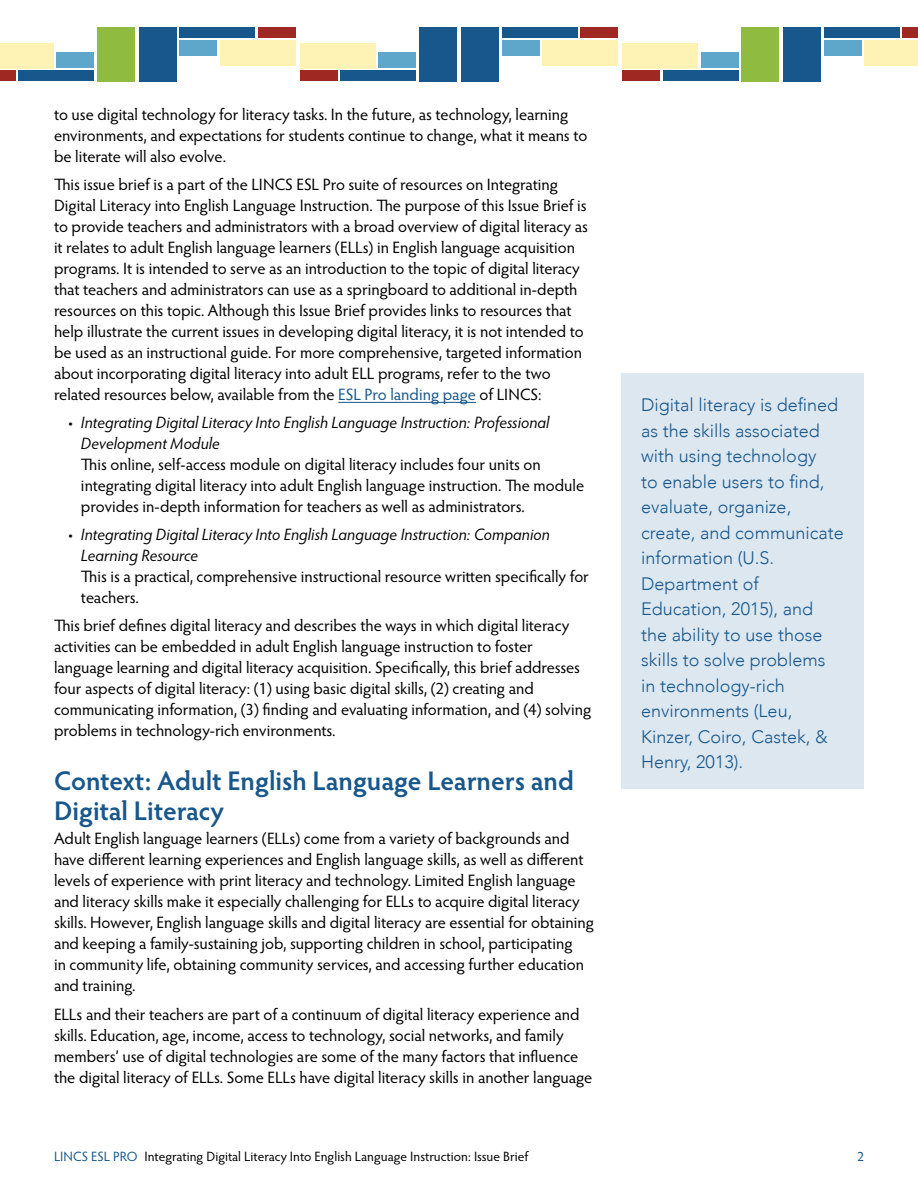
<style>
.page{position:relative;width:918px;height:1188px;background:#fff}
.page>*{position:absolute;margin:0;border:0;box-sizing:border-box;transform-origin:0 0}
.t1{font:600 27px/30px "Hypatia Sans Pro";letter-spacing:-.005em;color:#18578b}
.t2{font:300 18px/25.5px "Avenir";color:#18578b}
.t3{font:16.5px/21px "Hypatia Sans Pro";letter-spacing:-.005em;color:#000}
.t4{font:13.5px "Hypatia Sans Pro";color:#000}
.t5{font:13.5px "Hypatia Sans Pro";color:#18578b}
.s1{color:#18578b}
.s2{font-style:italic}
</style>
<div class="page">
<div style="left:19px;top:70px;width:75px;height:11px;background:#18578b"></div>
<div style="left:0;top:70px;width:16px;height:11px;background:#a02822"></div>
<div style="left:56px;top:52px;width:38px;height:16px;background:#5ea6ca"></div>
<div style="left:0;top:43px;width:54px;height:25px;background:#fef2b5"></div>
<div style="left:97px;top:27px;width:38px;height:54px;background:#8fbb41"></div>
<div style="left:180px;top:27px;width:75px;height:11px;background:#18578b"></div>
<div style="left:258px;top:27px;width:38px;height:11px;background:#a02822"></div>
<div style="left:180px;top:40px;width:37px;height:16px;background:#5ea6ca"></div>
<div style="left:220px;top:40px;width:76px;height:26px;background:#fef2b5"></div>
<div style="left:139px;top:27px;width:38px;height:54px;background:#18578b"></div>
<div style="left:341px;top:70px;width:75px;height:11px;background:#18578b"></div>
<div style="left:300px;top:70px;width:38px;height:11px;background:#a02822"></div>
<div style="left:379px;top:52px;width:37px;height:16px;background:#5ea6ca"></div>
<div style="left:300px;top:43px;width:76px;height:25px;background:#fef2b5"></div>
<div style="left:419px;top:27px;width:38px;height:54px;background:#18578b"></div>
<div style="left:502px;top:27px;width:75px;height:11px;background:#18578b"></div>
<div style="left:580px;top:27px;width:38px;height:11px;background:#a02822"></div>
<div style="left:502px;top:40px;width:37px;height:16px;background:#5ea6ca"></div>
<div style="left:542px;top:40px;width:76px;height:26px;background:#fef2b5"></div>
<div style="left:461px;top:27px;width:38px;height:54px;background:#18578b"></div>
<div style="left:663px;top:70px;width:75px;height:11px;background:#18578b"></div>
<div style="left:622px;top:70px;width:38px;height:11px;background:#a02822"></div>
<div style="left:701px;top:52px;width:37px;height:16px;background:#5ea6ca"></div>
<div style="left:622px;top:43px;width:76px;height:25px;background:#fef2b5"></div>
<div style="left:741px;top:27px;width:38px;height:54px;background:#8fbb41"></div>
<div style="left:824px;top:27px;width:75px;height:11px;background:#18578b"></div>
<div style="left:902px;top:27px;width:16px;height:11px;background:#a02822"></div>
<div style="left:824px;top:40px;width:38px;height:16px;background:#5ea6ca"></div>
<div style="left:864px;top:40px;width:54px;height:26px;background:#fef2b5"></div>
<div style="left:783px;top:27px;width:38px;height:54px;background:#18578b"></div>
<hr style="left:338px;top:402px;width:138px;height:1px;background:#18578b">
<div style="left:621px;top:373px;width:243px;height:415px;background:#dce7f0"></div>
<p class="t3" style="left:54px;top:103px;width:535px">to use digital technology for literacy tasks. In the future, as technology, learning environments, and expectations for students continue to change, what it means to be literate will also evolve.</p>
<p class="t3" style="left:54px;top:173px;width:535px">This issue brief is a part of the LINCS ESL Pro suite of resources on Integrating Digital Literacy into English Language Instruction. The purpose of this Issue Brief is to provide teachers and administrators with a broad overview of digital literacy as it relates to adult English language learners (ELLs) in English language acquisition programs. It is intended to serve as an introduction to the topic of digital literacy that teachers and administrators can use as a springboard to additional in-depth resources on this topic. Although this Issue Brief provides links to resources that help illustrate the current issues in developing digital literacy, it is not intended to be used as an instructional guide. For more comprehensive, targeted information about incorporating digital literacy into adult ELL programs, refer to the two related resources below, available from the <span class="s1">ESL Pro landing page</span> of LINCS:</p>
<p class="t3" style="left:81px;top:412px;width:505px;text-indent:-13px">• <span class="s2">Integrating Digital Literacy Into English Language Instruction: Professional Development Module<br></span>This online, self-access module on digital literacy includes four units on integrating digital literacy into adult English language instruction. The module provides in-depth information for teachers as well as administrators.</p>
<p class="t3" style="left:81px;top:524px;width:509px;text-indent:-13px">• <span class="s2">Integrating Digital Literacy Into English Language Instruction: Companion Learning Resource<br></span>This is a practical, comprehensive instructional resource written specifically for teachers.</p>
<p class="t3" style="left:54px;top:615px;width:539px">This brief defines digital literacy and describes the ways in which digital literacy activities can be embedded in adult English language instruction to foster language learning and digital literacy acquisition. Specifically, this brief addresses four aspects of digital literacy: (1) using basic digital skills, (2) creating and communicating information, (3) finding and evaluating information, and (4) solving problems in technology-rich environments.</p>
<h2 class="t1" style="left:54px;top:765px;width:522px">Context: Adult English Language Learners and<br>Digital Literacy</h2>
<p class="t3" style="left:54px;top:828px;width:541px">Adult English language learners (ELLs) come from a variety of backgrounds and have different learning experiences and English language skills, as well as different levels of experience with print literacy and technology. Limited English language and literacy skills make it especially challenging for ELLs to acquire digital literacy skills. However, English language skills and digital literacy are essential for obtaining and keeping a family-sustaining job, supporting children in school, participating<br>in community life, obtaining community services, and accessing further education and training.</p>
<p class="t3" style="left:54px;top:1003px;width:540px">ELLs and their teachers are part of a continuum of digital literacy experience and skills. Education, age, income, access to technology, social networks, and family members’ use of digital technologies are some of the many factors that influence the digital literacy of ELLs. Some ELLs have digital literacy skills in another language</p>
<p class="t4" style="left:54px;top:1147px;width:476px"><span class="s1">LINCS ESL PRO</span> Integrating Digital Literacy Into English Language Instruction: Issue Brief</p>
<p class="t2" style="left:641px;top:392px;width:204px">Digital literacy is defined as the skills associated with using technology<br>to enable users to find, evaluate, organize, create, and communicate information (U.S.<br>Department of<br>Education, 2015), and<br>the ability to use those skills to solve problems in technology-rich environments (Leu,<br>Kinzer, Coiro, Castek, &amp;<br>Henry, 2013).</p>
<p class="t5" style="left:857px;top:1147px;width:8px">2</p>
</div>
